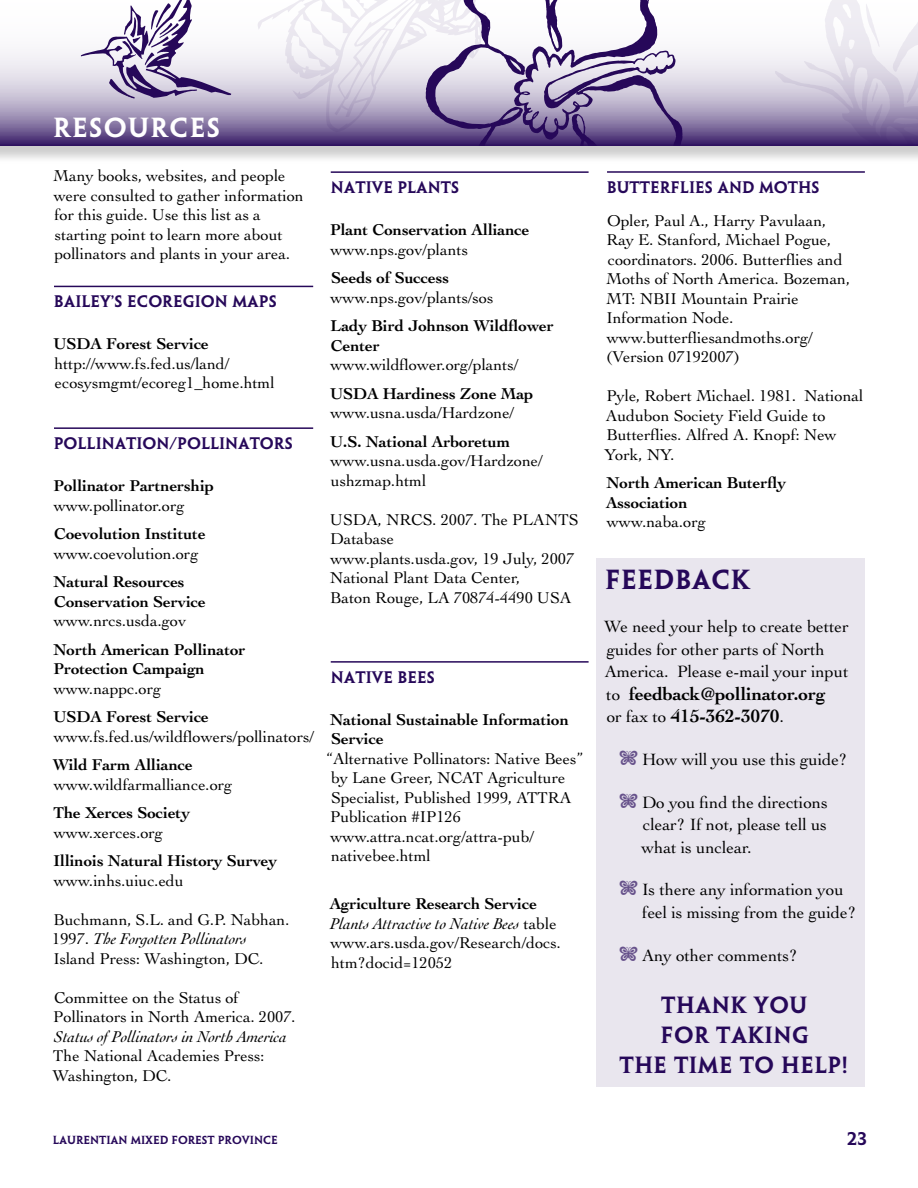
<style>
.page{position:relative;width:918px;height:1188px;background:#fff}
.page>*{position:absolute;margin:0;border:0;box-sizing:border-box;transform-origin:0 0}
.t1{font:24.75px "Penumbra MM";letter-spacing:.05em;color:#fff}
.t2{font:24.75px "Penumbra MM";letter-spacing:.02em;color:#260859}
.t3{font:21px/30px "Penumbra MM";letter-spacing:.02em;color:#260859;text-align:center}
.t4{font:700 18.75px/22.5px "Cochin";letter-spacing:-.005em;color:#000}
.t5{font:17.25px/22.5px "Cochin";letter-spacing:-.005em;color:#000}
.t6{font:16.5px/19.5px "Cochin";letter-spacing:-.005em;color:#000}
.t7{font:700 16.5px/19.5px "Cochin";letter-spacing:-.005em;color:#000}
.t8{font:italic 16.5px "Cochin";letter-spacing:-.005em;color:#000}
.t9{font:16.5px "Penumbra MM";color:#260859}
.t10{font:15px "Penumbra MM";color:#260859}
.t11{font:10.5px "Penumbra MM";letter-spacing:-.005em;color:#260859}
.s1{font-style:italic}
.s2{font-weight:700}
.s3{font-weight:400;font-size:17.25px}
.s4{color:#67528b}
</style>
<div class="page">
<div style="left:0;top:0;width:918px;height:166px;background:#000;opacity:.2"></div>
<svg style="left:0;top:0;width:918px;height:146px"></svg>
<svg style="left:248px;top:0;width:435px;height:145px"></svg>
<svg style="left:80px;top:0;width:151px;height:99px"></svg>
<svg style="left:775px;top:0;width:143px;height:145px"></svg>
<div style="left:596px;top:558px;width:269px;height:529px;background:#e9e6ee"></div>
<hr style="left:54px;top:286px;width:259px;height:1px;background:#260859">
<hr style="left:54px;top:427px;width:259px;height:2px;background:#260859">
<hr style="left:331px;top:171px;width:258px;height:2px;background:#260859">
<hr style="left:331px;top:661px;width:258px;height:2px;background:#260859">
<hr style="left:607px;top:171px;width:258px;height:2px;background:#260859">
<h1 class="t1" style="left:53px;top:113px;width:169px">RESOURCES</h1>
<p class="t6" style="left:53px;top:166px;width:252px">Many books, websites, and people were consulted to gather information for this guide. Use this list as a starting point to learn more about pollinators and plants in your area.</p>
<p class="t10" style="left:54px;top:293px;width:224px">BAILEY’S ECOREGION MAPS</p>
<p class="t7" style="left:53px;top:334px;width:157px">USDA Forest Service</p>
<p class="t6" style="left:54px;top:354px;width:222px">http://www.fs.fed.us/land/ ecosysmgmt/ecoreg1_home.html</p>
<p class="t10" style="left:54px;top:435px;width:241px">POLLINATION/POLLINATORS</p>
<p class="t7" style="left:53px;top:476px;width:162px">Pollinator Partnership</p>
<p class="t6" style="left:54px;top:496px;width:132px">www.pollinator.org</p>
<p class="t7" style="left:54px;top:524px;width:153px">Coevolution Institute</p>
<p class="t6" style="left:54px;top:544px;width:146px">www.coevolution.org</p>
<p class="t7" style="left:53px;top:572px;width:154px">Natural Resources<br>Conservation Service</p>
<p class="t6" style="left:54px;top:611px;width:134px">www.nrcs.usda.gov</p>
<p class="t7" style="left:53px;top:639px;width:194px">North American Pollinator<br>Protection Campaign</p>
<p class="t6" style="left:54px;top:679px;width:109px">www.nappc.org</p>
<p class="t7" style="left:53px;top:707px;width:157px">USDA Forest Service</p>
<p class="t6" style="left:54px;top:727px;width:262px">www.fs.fed.us/wildflowers/pollinators/</p>
<p class="t7" style="left:53px;top:755px;width:142px">Wild Farm Alliance</p>
<p class="t6" style="left:54px;top:775px;width:180px">www.wildfarmalliance.org</p>
<p class="t7" style="left:53px;top:803px;width:138px">The Xerces Society</p>
<p class="t6" style="left:54px;top:823px;width:111px">www.xerces.org</p>
<p class="t7" style="left:54px;top:851px;width:225px">Illinois Natural History Survey</p>
<p class="t6" style="left:54px;top:871px;width:131px">www.inhs.uiuc.edu</p>
<p class="t6" style="left:52px;top:910px;width:239px">Buchmann, S.L. and G.P. Nabhan.<br>1997. <span class="s1">The Forgotten Pollinators<br></span>Island Press: Washington, DC.</p>
<p class="t6" style="left:53px;top:988px;width:244px">Committee on the Status of<br>Pollinators in North America. 2007.</p>
<p class="t8" style="left:54px;top:1027px;width:235px">Status of Pollinators in North America</p>
<p class="t6" style="left:52px;top:1046px;width:214px">The National Academies Press:<br>Washington, DC.</p>
<p class="t10" style="left:331px;top:179px;width:130px">NATIVE PLANTS</p>
<p class="t7" style="left:330px;top:220px;width:201px">Plant Conservation Alliance</p>
<p class="t6" style="left:330px;top:240px;width:139px">www.nps.gov/plants</p>
<p class="t7" style="left:331px;top:268px;width:119px">Seeds of Success</p>
<p class="t6" style="left:330px;top:288px;width:165px">www.nps.gov/plants/sos</p>
<p class="t7" style="left:330px;top:316px;width:225px">Lady Bird Johnson Wildflower<br>Center</p>
<p class="t6" style="left:330px;top:355px;width:189px">www.wildflower.org/plants/</p>
<p class="t7" style="left:330px;top:383px;width:205px">USDA Hardiness Zone Map</p>
<p class="t6" style="left:330px;top:403px;width:185px">www.usna.usda/Hardzone/</p>
<p class="t7" style="left:330px;top:431px;width:182px">U.S. National Arboretum</p>
<p class="t6" style="left:330px;top:451px;width:214px">www.usna.usda.gov/Hardzone/ ushzmap.html</p>
<p class="t6" style="left:330px;top:510px;width:250px">USDA, NRCS. 2007. The PLANTS<br>Database<br>www.plants.usda.gov, 19 July, 2007<br>National Plant Data Center,<br>Baton Rouge, LA 70874-4490 USA</p>
<p class="t10" style="left:331px;top:669px;width:106px">NATIVE BEES</p>
<p class="t7" style="left:330px;top:710px;width:240px">National Sustainable Information<br>Service</p>
<p class="t6" style="left:327px;top:749px;width:258px">“Alternative Pollinators: Native Bees” by Lane Greer, NCAT Agriculture<br>Specialist, Published 1999, ATTRA<br>Publication #IP126 www.attra.ncat.org/attra-pub/ nativebee.html</p>
<p class="t6" style="left:330px;top:894px;width:233px"><span class="s2">Agriculture Research Service<br></span><span class="s1">Plants Attractive to Native Bees</span> table www.ars.usda.gov/Research/docs. htm?docid=12052</p>
<p class="t10" style="left:607px;top:179px;width:214px">BUTTERFLIES AND MOTHS</p>
<p class="t6" style="left:606px;top:211px;width:246px">Opler, Paul A., Harry Pavulaan,<br>Ray E. Stanford, Michael Pogue, coordinators. 2006. Butterflies and<br>Moths of North America. Bozeman,<br>MT: NBII Mountain Prairie<br>Information Node. www.butterfliesandmoths.org/ (Version 07192007)</p>
<p class="t6" style="left:605px;top:386px;width:260px">Pyle, Robert Michael. 1981. National<br>Audubon Society Field Guide to<br>Butterflies. Alfred A. Knopf: New<br>York, NY.</p>
<p class="t7" style="left:606px;top:473px;width:182px">North American Buterfly<br>Association</p>
<p class="t6" style="left:607px;top:512px;width:101px">www.naba.org</p>
<h1 class="t2" style="left:605px;top:566px;width:147px">FEEDBACK</h1>
<p class="t5" style="left:604px;top:615px;width:246px">We need your help to create better guides for other parts of North<br>America. Please e-mail your input</p>
<p class="t4" style="left:606px;top:682px;width:221px"><span class="s3">to</span> feedback@pollinator.org <span class="s3">or fax to</span> 415-362-3070<span class="s3">.</span></p>
<p class="t5" style="left:619px;top:748px;width:230px"><span class="s4">■</span> How will you use this guide?</p>
<p class="t5" style="left:641px;top:791px;width:188px;text-align:justify;text-indent:-23px"><span class="s4">■</span> Do you find the directions clear? If not, please tell us what is unclear.</p>
<p class="t5" style="left:642px;top:879px;width:216px;text-indent:-24px"><span class="s4">■</span> Is there any information you feel is missing from the guide?</p>
<p class="t5" style="left:619px;top:944px;width:181px"><span class="s4">■</span> Any other comments?</p>
<p class="t3" style="left:620px;top:990px;width:230px">THANK YOU<br>FOR TAKING<br>THE TIME TO HELP!</p>
<p class="t11" style="left:53px;top:1134px;width:226px">LAURENTIAN MIXED FOREST PROVINCE</p>
<p class="t9" style="left:847px;top:1129px;width:21px">23</p>
</div>
